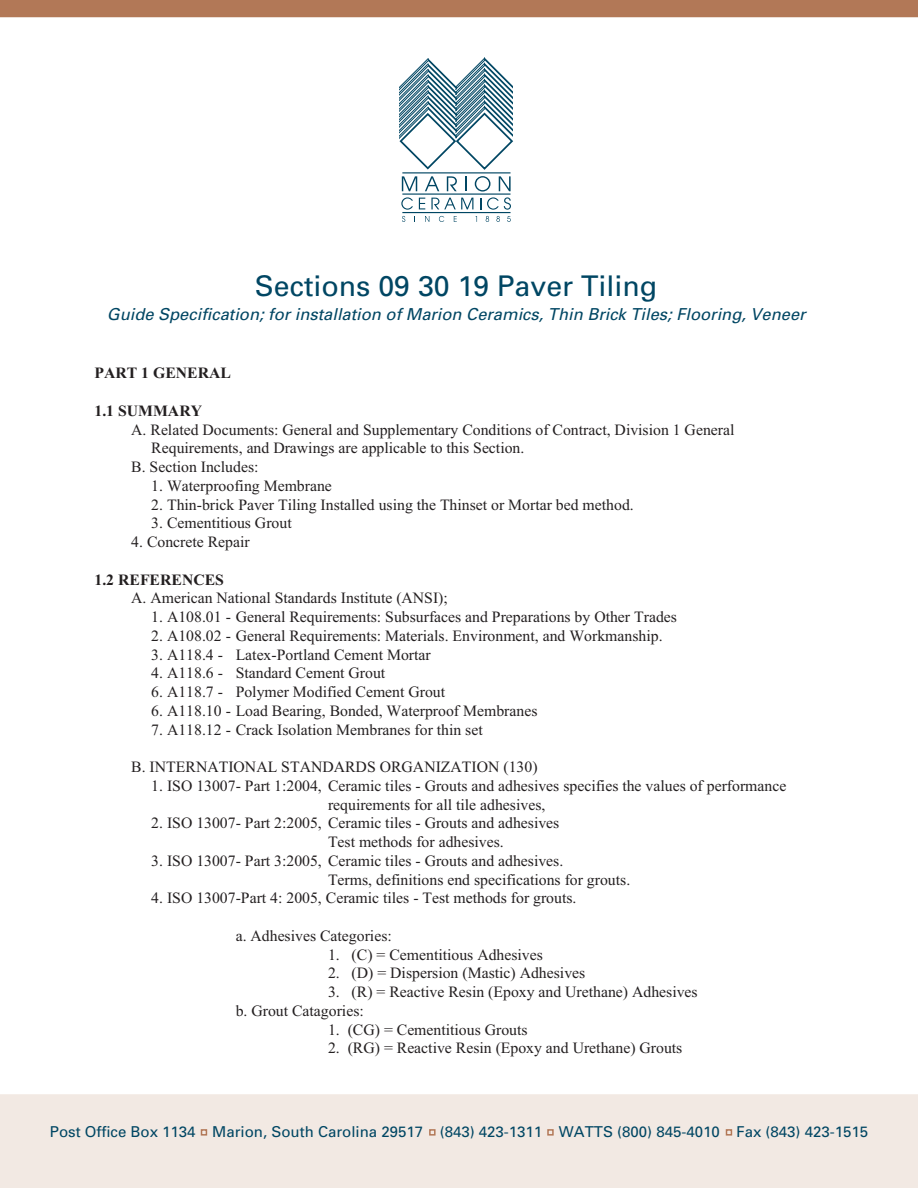
<style>
.page{position:relative;width:918px;height:1188px;background:#fff}
.page>*{position:absolute;margin:0;border:0;box-sizing:border-box;transform-origin:0 0}
.t1{font:28.5px "Univers";color:#004663}
.t2{font:italic 16.5px "Univers";color:#004663}
.t3{font:15.75px/18.8px "Times New Roman MS";color:#231f20}
.t4{font:15.75px "Times New Roman Bd MS";color:#231f20}
.t5{font:15px "Univers";color:#004663}
</style>
<div class="page">
<div style="left:0;top:1094px;width:918px;height:93px;background:#f2e9e3"></div>
<svg style="left:402px;top:216px;width:3px;height:6px"></svg>
<svg style="left:425px;top:216px;width:4px;height:6px"></svg>
<svg style="left:439px;top:216px;width:5px;height:6px"></svg>
<svg style="left:454px;top:216px;width:3px;height:6px"></svg>
<svg style="left:486px;top:216px;width:3px;height:6px"></svg>
<svg style="left:496px;top:216px;width:4px;height:6px"></svg>
<svg style="left:507px;top:216px;width:4px;height:6px"></svg>
<hr style="left:402px;top:212px;width:109px;height:1px;background:#004663">
<svg style="left:399px;top:57px;width:114px;height:153px"></svg>
<div style="left:200px;top:1128px;width:533px;height:8px;background:#f2e9e3"></div>
<div style="left:0;top:0;width:918px;height:17px;background:#b27857"></div>
<h1 class="t1" style="left:255px;top:275px;width:404px">Sections 09 30 19 Paver Tiling</h1>
<p class="t2" style="left:107px;top:308px;width:703px">Guide Specification; for installation of Marion Ceramics, Thin Brick Tiles; Flooring, Veneer</p>
<p class="t4" style="left:94px;top:368px;width:138px">PART 1 GENERAL</p>
<p class="t4" style="left:94px;top:405px;width:109px">1.1 SUMMARY</p>
<p class="t3" style="left:131px;top:421px;width:605px">A. Related Documents: General and Supplementary Conditions of Contract, Division 1 General</p>
<p class="t3" style="left:151px;top:440px;width:375px">Requirements, and Drawings are applicable to this Section.</p>
<p class="t3" style="left:131px;top:459px;width:129px">B. Section Includes:</p>
<p class="t3" style="left:151px;top:478px;width:182px">1. Waterproofing Membrane</p>
<p class="t3" style="left:151px;top:496px;width:484px">2. Thin-brick Paver Tiling Installed using the Thinset or Mortar bed method.</p>
<p class="t3" style="left:151px;top:515px;width:142px">3. Cementitious Grout</p>
<p class="t3" style="left:131px;top:534px;width:120px">4. Concrete Repair</p>
<p class="t4" style="left:94px;top:574px;width:131px">1.2 REFERENCES</p>
<p class="t3" style="left:131px;top:590px;width:318px">A. American National Standards Institute (ANSI);</p>
<p class="t3" style="left:151px;top:609px;width:527px">1. A108.01 - General Requirements: Subsurfaces and Preparations by Other Trades</p>
<p class="t3" style="left:151px;top:628px;width:513px">2. A108.02 - General Requirements: Materials. Environment, and Workmanship.</p>
<p class="t3" style="left:151px;top:646px;width:281px">3. A118.4 - Latex-Portland Cement Mortar</p>
<p class="t3" style="left:151px;top:665px;width:235px">4. A118.6 - Standard Cement Grout</p>
<p class="t3" style="left:151px;top:684px;width:295px">6. A118.7 - Polymer Modified Cement Grout</p>
<p class="t3" style="left:151px;top:703px;width:388px">6. A118.10 - Load Bearing, Bonded, Waterproof Membranes</p>
<p class="t3" style="left:151px;top:721px;width:333px">7. A118.12 - Crack Isolation Membranes for thin set</p>
<p class="t3" style="left:131px;top:759px;width:408px">B. INTERNATIONAL STANDARDS ORGANIZATION (130)</p>
<p class="t3" style="left:328px;top:778px;width:460px;text-indent:-177px">1. ISO 13007- Part 1:2004, Ceramic tiles - Grouts and adhesives specifies the values of performance requirements for all tile adhesives,</p>
<p class="t3" style="left:328px;top:815px;width:233px;text-indent:-177px">2. ISO 13007- Part 2:2005, Ceramic tiles - Grouts and adhesives<br>Test methods for adhesives.</p>
<p class="t3" style="left:328px;top:853px;width:304px;text-indent:-177px">3. ISO 13007- Part 3:2005, Ceramic tiles - Grouts and adhesives.<br>Terms, definitions end specifications for grouts.</p>
<p class="t3" style="left:151px;top:890px;width:427px">4. ISO 13007-Part 4: 2005, Ceramic tiles - Test methods for grouts.</p>
<p class="t3" style="left:236px;top:928px;width:158px">a. Adhesives Categories:</p>
<p class="t3" style="left:328px;top:946px;width:216px">1. (C) = Cementitious Adhesives</p>
<p class="t3" style="left:328px;top:965px;width:259px">2. (D) = Dispersion (Mastic) Adhesives</p>
<p class="t3" style="left:236px;top:984px;width:464px;text-indent:92px">3. (R) = Reactive Resin (Epoxy and Urethane) Adhesives b. Grout Catagories:</p>
<p class="t3" style="left:328px;top:1021px;width:201px">1. (CG) = Cementitious Grouts</p>
<p class="t3" style="left:328px;top:1040px;width:356px">2. (RG) = Reactive Resin (Epoxy and Urethane) Grouts</p>
<p class="t5" style="left:50px;top:1126px;width:820px">Post Office Box 1134 Marion, South Carolina 29517 (843) 423-1311 WATTS (800) 845-4010 Fax (843) 423-1515</p>
</div>
